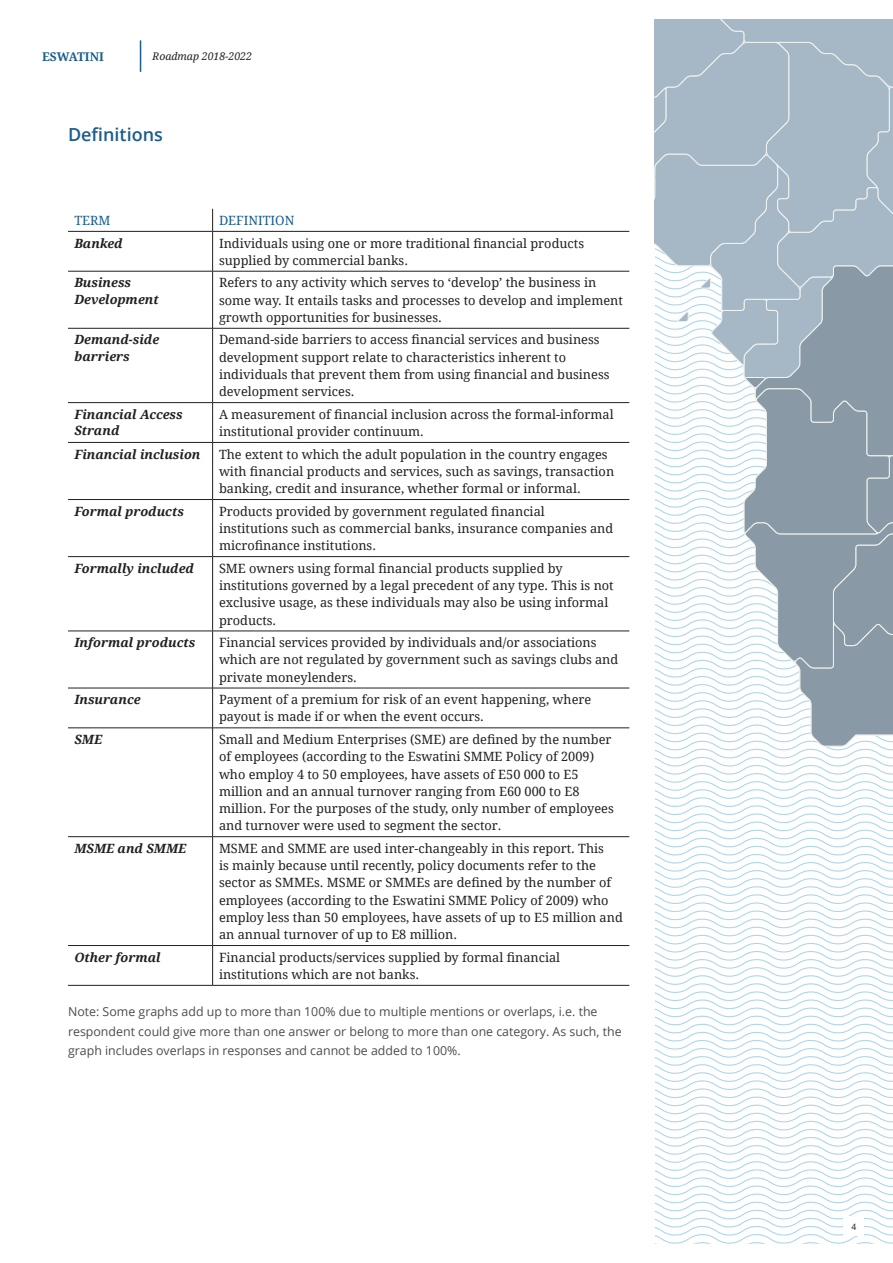
<style>
.page{position:relative;width:893px;height:1263px;background:#fff}
.page>*{position:absolute;margin:0;border:0;box-sizing:border-box;transform-origin:0 0}
.t1{font:600 18px "Open Sans";color:#1b5d8d}
.t2{font:12.75px/17.2px "Droid Serif";color:#231f20}
.t3{font:italic 700 12.75px/16.5px "Droid Serif";color:#231f20}
.t4{font:12.75px "Droid Serif";color:#1b5d8d}
.t5{font:12.3px/19.5px "Open Sans";color:#4b4c4d}
.t6{font:700 12px "Droid Serif";color:#1b5d8d}
.t7{font:italic 10.5px "Droid Serif";color:#231f20}
.t8{font:9px "Helvetica Neue";color:#231f20}
</style>
<div class="page">
<svg style="left:655px;top:19px;width:238px;height:1225px"></svg>
<svg style="left:212px;top:209px;width:1px;height:22px"></svg>
<hr style="left:68px;top:231px;width:145px;height:1px;background:#231f20">
<hr style="left:213px;top:231px;width:416px;height:1px;background:#231f20">
<hr style="left:212px;top:232px;width:1px;height:39px;background:#231f20">
<hr style="left:68px;top:271px;width:145px;height:1px;background:#231f20">
<hr style="left:213px;top:271px;width:416px;height:1px;background:#231f20">
<hr style="left:212px;top:271px;width:1px;height:57px;background:#231f20">
<hr style="left:68px;top:328px;width:145px;height:1px;background:#231f20">
<hr style="left:213px;top:328px;width:416px;height:1px;background:#231f20">
<hr style="left:212px;top:328px;width:1px;height:74px;background:#231f20">
<hr style="left:68px;top:402px;width:145px;height:1px;background:#231f20">
<hr style="left:213px;top:402px;width:416px;height:1px;background:#231f20">
<hr style="left:212px;top:403px;width:1px;height:39px;background:#231f20">
<hr style="left:68px;top:442px;width:145px;height:1px;background:#231f20">
<hr style="left:213px;top:442px;width:416px;height:1px;background:#231f20">
<hr style="left:212px;top:443px;width:1px;height:56px;background:#231f20">
<hr style="left:68px;top:499px;width:145px;height:1px;background:#231f20">
<hr style="left:213px;top:499px;width:416px;height:1px;background:#231f20">
<hr style="left:212px;top:500px;width:1px;height:56px;background:#231f20">
<hr style="left:68px;top:556px;width:145px;height:1px;background:#231f20">
<hr style="left:213px;top:556px;width:416px;height:1px;background:#231f20">
<hr style="left:212px;top:557px;width:1px;height:74px;background:#231f20">
<hr style="left:68px;top:631px;width:145px;height:1px;background:#231f20">
<hr style="left:213px;top:631px;width:416px;height:1px;background:#231f20">
<hr style="left:212px;top:631px;width:1px;height:57px;background:#231f20">
<hr style="left:68px;top:688px;width:145px;height:1px;background:#231f20">
<hr style="left:213px;top:688px;width:416px;height:1px;background:#231f20">
<hr style="left:212px;top:688px;width:1px;height:40px;background:#231f20">
<hr style="left:68px;top:728px;width:145px;height:1px;background:#231f20">
<hr style="left:213px;top:728px;width:416px;height:1px;background:#231f20">
<hr style="left:212px;top:728px;width:1px;height:108px;background:#231f20">
<hr style="left:68px;top:836px;width:145px;height:1px;background:#231f20">
<hr style="left:213px;top:836px;width:416px;height:1px;background:#231f20">
<hr style="left:212px;top:837px;width:1px;height:108px;background:#231f20">
<hr style="left:68px;top:945px;width:145px;height:1px;background:#231f20">
<hr style="left:213px;top:945px;width:416px;height:1px;background:#231f20">
<hr style="left:212px;top:946px;width:1px;height:39px;background:#231f20">
<hr style="left:68px;top:985px;width:145px;height:1px;background:#231f20">
<hr style="left:213px;top:985px;width:416px;height:1px;background:#231f20">
<hr style="left:140px;top:40px;width:1px;height:32px;background:#1b5d8d">
<div style="left:844px;top:1216px;width:20px;height:19px;background:#fff"></div>
<p class="t6" style="left:42px;top:48px;width:63px">ESWATINI</p>
<p class="t7" style="left:153px;top:49px;width:101px">Roadmap 2018-2022</p>
<p class="t1" style="left:68px;top:122px;width:96px">Definitions</p>
<p class="t4" style="left:74px;top:212px;width:38px">TERM</p>
<p class="t4" style="left:219px;top:212px;width:77px">DEFINITION</p>
<p class="t3" style="left:74px;top:234px;width:50px">Banked</p>
<p class="t2" style="left:219px;top:234px;width:367px">Individuals using one or more traditional financial products supplied by commercial banks.</p>
<p class="t3" style="left:74px;top:274px;width:86px">Business<br>Development</p>
<p class="t2" style="left:219px;top:274px;width:405px">Refers to any activity which serves to ‘develop’ the business in some way. It entails tasks and processes to develop and implement growth opportunities for businesses.</p>
<p class="t3" style="left:74px;top:331px;width:86px">Demand-side barriers</p>
<p class="t2" style="left:219px;top:331px;width:392px">Demand-side barriers to access financial services and business development support relate to characteristics inherent to individuals that prevent them from using financial and business development services.</p>
<p class="t3" style="left:74px;top:406px;width:110px">Financial Access<br>Strand</p>
<p class="t2" style="left:219px;top:405px;width:396px">A measurement of financial inclusion across the formal-informal institutional provider continuum.</p>
<p class="t3" style="left:74px;top:445px;width:128px">Financial inclusion</p>
<p class="t2" style="left:219px;top:445px;width:397px">The extent to which the adult population in the country engages with financial products and services, such as savings, transaction banking, credit and insurance, whether formal or informal.</p>
<p class="t3" style="left:74px;top:502px;width:111px">Formal products</p>
<p class="t2" style="left:219px;top:502px;width:396px">Products provided by government regulated financial institutions such as commercial banks, insurance companies and microfinance institutions.</p>
<p class="t3" style="left:74px;top:559px;width:121px">Formally included</p>
<p class="t2" style="left:219px;top:559px;width:396px">SME owners using formal financial products supplied by institutions governed by a legal precedent of any type. This is not exclusive usage, as these individuals may also be using informal products.</p>
<p class="t3" style="left:74px;top:634px;width:122px">Informal products</p>
<p class="t2" style="left:219px;top:633px;width:401px">Financial services provided by individuals and/or associations which are not regulated by government such as savings clubs and private moneylenders.</p>
<p class="t3" style="left:74px;top:691px;width:68px">Insurance</p>
<p class="t2" style="left:219px;top:691px;width:374px">Payment of a premium for risk of an event happening, where payout is made if or when the event occurs.</p>
<p class="t3" style="left:74px;top:731px;width:29px">SME</p>
<p class="t2" style="left:219px;top:730px;width:396px">Small and Medium Enterprises (SME) are defined by the number of employees (according to the Eswatini SMME Policy of 2009) who employ 4 to 50 employees, have assets of E50 000 to E5 million and an annual turnover ranging from E60 000 to E8 million. For the purposes of the study, only number of employees and turnover were used to segment the sector.</p>
<p class="t3" style="left:74px;top:840px;width:113px">MSME and SMME</p>
<p class="t2" style="left:219px;top:839px;width:405px">MSME and SMME are used inter-changeably in this report. This<br>is mainly because until recently, policy documents refer to the sector as SMMEs. MSME or SMMEs are defined by the number of employees (according to the Eswatini SMME Policy of 2009) who employ less than 50 employees, have assets of up to E5 million and an annual turnover of up to E8 million.</p>
<p class="t3" style="left:74px;top:948px;width:88px">Other formal</p>
<p class="t2" style="left:219px;top:948px;width:343px">Financial products/services supplied by formal financial institutions which are not banks.</p>
<p class="t5" style="left:68px;top:1001px;width:555px">Note: Some graphs add up to more than 100% due to multiple mentions or overlaps, i.e. the respondent could give more than one answer or belong to more than one category. As such, the graph includes overlaps in responses and cannot be added to 100%.</p>
<p class="t8" style="left:851px;top:1220px;width:7px">4</p>
</div>
